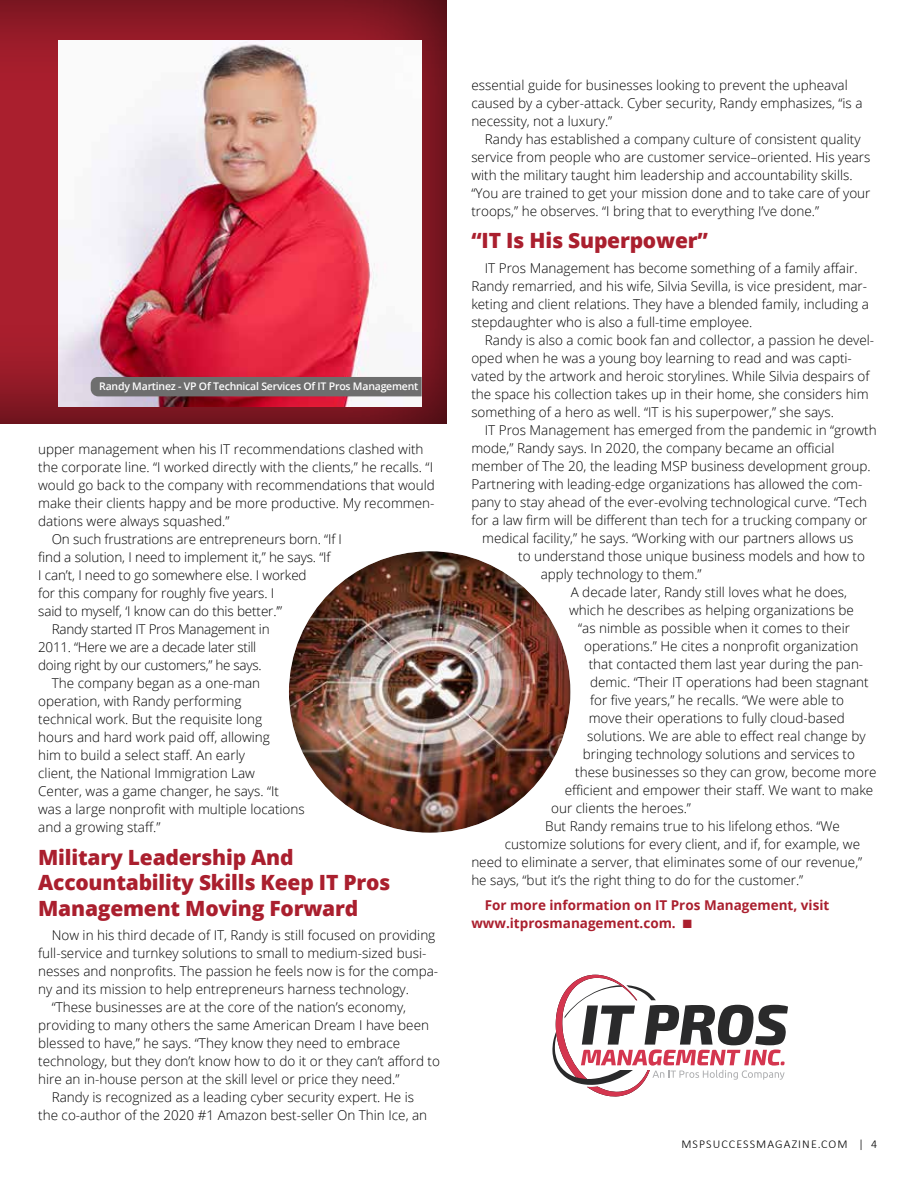
<style>
.page{position:relative;width:918px;height:1188px;background:#fff}
.page>*{position:absolute;margin:0;border:0;box-sizing:border-box;transform-origin:0 0}
.t1{font:800 21px/25.5px "Open Sans";letter-spacing:-.01em;color:#aa1f2e}
.t2{font:300 13.5px/18px "Open Sans";color:#000}
.t3{font:300 13.5px "Open Sans";letter-spacing:-.02em;color:#000}
.t4{font:700 13.5px/18px "Open Sans";color:#aa1f2e}
.t5{font:300 12px "Calibri";letter-spacing:.09em;color:#000}
.t6{font:600 10.5px "Open Sans";letter-spacing:-.02em;color:#fff}
</style>
<div class="page">
<div style="left:0;top:0;width:447px;height:425px;background:#000;opacity:.75"></div>
<img style="left:59px;top:40px;width:363px;height:367px">
<div style="left:91px;top:377px;width:331px;height:19px;background:#6e6e6e"></div>
<div style="left:287px;top:549px;width:285px;height:285px;background:#000;opacity:.75"></div>
<svg style="left:552px;top:975px;width:236px;height:122px"></svg>
<p class="t6" style="left:99px;top:379px;width:321px">Randy Martinez - VP Of Technical Services Of IT Pros Management</p>
<p class="t2" style="left:38px;top:440px;width:387px">upper management when his IT recommendations clashed with</p>
<p class="t2" style="left:38px;top:458px;width:396px">the corporate line. “I worked directly with the clients,” he recalls. “I</p>
<p class="t2" style="left:38px;top:476px;width:398px">would go back to the company with recommendations that would</p>
<p class="t2" style="left:38px;top:494px;width:398px">make their clients happy and be more productive. My recommen-</p>
<p class="t2" style="left:38px;top:512px;width:193px">dations were always squashed.”</p>
<p class="t2" style="left:52px;top:530px;width:292px">On such frustrations are entrepreneurs born. “If I</p>
<p class="t2" style="left:38px;top:548px;width:294px">find a solution, I need to implement it,” he says. “If</p>
<p class="t2" style="left:38px;top:566px;width:270px">I can’t, I need to go somewhere else. I worked</p>
<p class="t2" style="left:38px;top:584px;width:238px">for this company for roughly five years. I</p>
<p class="t2" style="left:38px;top:602px;width:246px">said to myself, ‘I know can do this better.’”</p>
<p class="t3" style="left:52px;top:620px;width:219px">Randy started IT Pros Management in</p>
<p class="t3" style="left:38px;top:638px;width:220px">2011. “Here we are a decade later still</p>
<p class="t3" style="left:38px;top:656px;width:225px">doing right by our customers,” he says.</p>
<p class="t2" style="left:52px;top:674px;width:210px">The company began as a one-man</p>
<p class="t2" style="left:38px;top:692px;width:205px">operation, with Randy performing</p>
<p class="t2" style="left:38px;top:710px;width:225px">technical work. But the requisite long</p>
<p class="t2" style="left:38px;top:728px;width:233px">hours and hard work paid off, allowing</p>
<p class="t2" style="left:38px;top:746px;width:208px">him to build a select staff. An early</p>
<p class="t2" style="left:38px;top:764px;width:218px">client, the National Immigration Law</p>
<p class="t2" style="left:38px;top:782px;width:242px">Center, was a game changer, he says. “It</p>
<p class="t2" style="left:38px;top:800px;width:268px">was a large nonprofit with multiple locations</p>
<p class="t2" style="left:38px;top:818px;width:124px">and a growing staff.”</p>
<h1 class="t1" style="left:38px;top:843px;width:354px">Military Leadership And<br>Accountability Skills Keep IT Pros<br>Management Moving Forward</h1>
<p class="t2" style="left:52px;top:926px;width:385px">Now in his third decade of IT, Randy is still focused on providing</p>
<p class="t2" style="left:38px;top:944px;width:390px">full-service and turnkey solutions to small to medium-sized busi-</p>
<p class="t2" style="left:38px;top:962px;width:402px">nesses and nonprofits. The passion he feels now is for the compa-</p>
<p class="t2" style="left:38px;top:980px;width:372px">ny and its mission to help entrepreneurs harness technology.</p>
<p class="t2" style="left:52px;top:998px;width:356px">“These businesses are at the core of the nation’s economy,</p>
<p class="t2" style="left:38px;top:1016px;width:392px">providing to many others the same American Dream I have been</p>
<p class="t2" style="left:38px;top:1034px;width:364px">blessed to have,” he says. “They know they need to embrace</p>
<p class="t2" style="left:38px;top:1052px;width:403px">technology, but they don’t know how to do it or they can’t afford to</p>
<p class="t2" style="left:38px;top:1070px;width:363px">hire an in-house person at the skill level or price they need.”</p>
<p class="t2" style="left:52px;top:1088px;width:364px">Randy is recognized as a leading cyber security expert. He is</p>
<p class="t2" style="left:38px;top:1106px;width:391px">the co-author of the 2020 #1 Amazon best-seller On Thin Ice, an</p>
<p class="t2" style="left:471px;top:76px;width:393px">essential guide for businesses looking to prevent the upheaval caused by a cyber-attack. Cyber security, Randy emphasizes, “is a necessity, not a luxury.”</p>
<p class="t2" style="left:471px;top:130px;width:401px;text-indent:14px">Randy has established a company culture of consistent quality service from people who are customer service–oriented. His years with the military taught him leadership and accountability skills. “You are trained to get your mission done and to take care of your troops,” he observes. “I bring that to everything I’ve done.”</p>
<h1 class="t1" style="left:471px;top:227px;width:238px">“IT Is His Superpower”</h1>
<p class="t2" style="left:471px;top:259px;width:399px;text-indent:14px">IT Pros Management has become something of a family affair.<br>Randy remarried, and his wife, Silvia Sevilla, is vice president, mar&shy;keting and client relations. They have a blended family, including a stepdaughter who is also a full-time employee.</p>
<p class="t2" style="left:471px;top:331px;width:404px;text-indent:14px">Randy is also a comic book fan and collector, a passion he devel&shy;oped when he was a young boy learning to read and was capti&shy;vated by the artwork and heroic storylines. While Silvia despairs of the space his collection takes up in their home, she considers him something of a hero as well. “IT is his superpower,” she says.</p>
<p class="t2" style="left:485px;top:421px;width:393px">IT Pros Management has emerged from the pandemic in “growth</p>
<p class="t2" style="left:471px;top:439px;width:365px">mode,” Randy says. In 2020, the company became an official</p>
<p class="t2" style="left:471px;top:457px;width:401px">member of The 20, the leading MSP business development group.</p>
<p class="t2" style="left:471px;top:475px;width:393px">Partnering with leading-edge organizations has allowed the com-</p>
<p class="t2" style="left:471px;top:493px;width:397px">pany to stay ahead of the ever-evolving technological curve. “Tech</p>
<p class="t2" style="left:471px;top:511px;width:398px">for a law firm will be different than tech for a trucking company or</p>
<p class="t2" style="left:482px;top:529px;width:373px">medical facility,” he says. “Working with our partners allows us</p>
<p class="t2" style="left:518px;top:547px;width:348px">to understand those unique business models and how to</p>
<p class="t2" style="left:541px;top:565px;width:162px">apply technology to them.”</p>
<p class="t2" style="left:571px;top:583px;width:278px">A decade later, Randy still loves what he does,</p>
<p class="t2" style="left:569px;top:601px;width:286px">which he describes as helping organizations be</p>
<p class="t2" style="left:578px;top:619px;width:273px">“as nimble as possible when it comes to their</p>
<p class="t2" style="left:584px;top:637px;width:276px">operations.” He cites a nonprofit organization</p>
<p class="t2" style="left:589px;top:655px;width:276px">that contacted them last year during the pan-</p>
<p class="t2" style="left:590px;top:673px;width:280px">demic. “Their IT operations had been stagnant</p>
<p class="t2" style="left:590px;top:691px;width:255px">for five years,” he recalls. “We were able to</p>
<p class="t2" style="left:589px;top:709px;width:258px">move their operations to fully cloud-based</p>
<p class="t2" style="left:587px;top:727px;width:280px">solutions. We are able to effect real change by</p>
<p class="t2" style="left:583px;top:745px;width:274px">bringing technology solutions and services to</p>
<p class="t2" style="left:575px;top:763px;width:303px">these businesses so they can grow, become more</p>
<p class="t2" style="left:565px;top:781px;width:310px">efficient and empower their staff. We want to make</p>
<p class="t2" style="left:551px;top:799px;width:141px">our clients the heroes.”</p>
<p class="t2" style="left:545px;top:817px;width:296px">But Randy remains true to his lifelong ethos. “We</p>
<p class="t2" style="left:505px;top:835px;width:357px">customize solutions for every client, and if, for example, we</p>
<p class="t2" style="left:471px;top:853px;width:392px">need to eliminate a server, that eliminates some of our revenue,”</p>
<p class="t2" style="left:471px;top:871px;width:333px">he says, “but it’s the right thing to do for the customer.”</p>
<p class="t4" style="left:471px;top:896px;width:360px;text-indent:14px">For more information on IT Pros Management, visit www.itprosmanagement.com. ■</p>
<p class="t5" style="left:681px;top:1137px;width:197px">MSPSUCCESSMAGAZINE.COM | 4</p>
</div>
